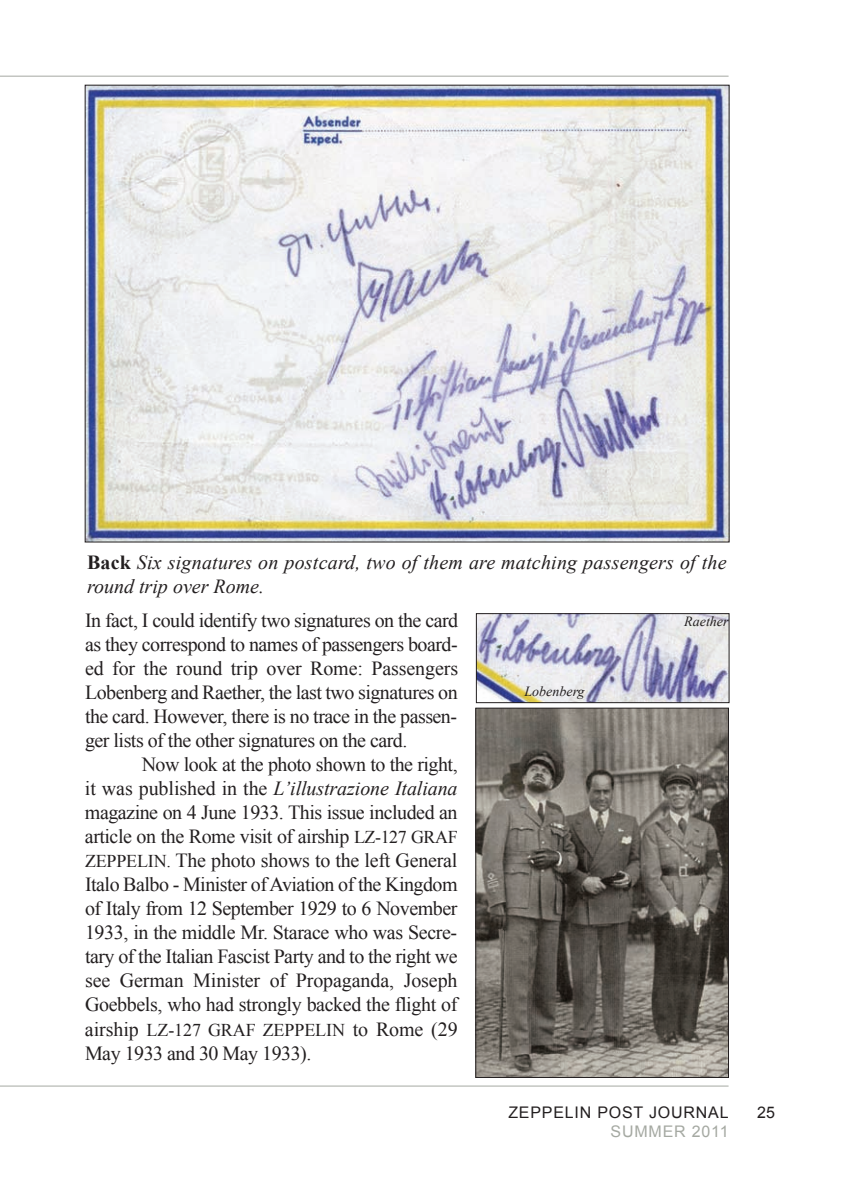
<style>
.page{position:relative;width:842px;height:1191px;background:#fff}
.page>*{position:absolute;margin:0;border:0;box-sizing:border-box;transform-origin:0 0}
.t1{font:20px/24px "Times New Roman";letter-spacing:-.025em;color:#231f20;text-align:justify}
.t2{font:italic 20px/24px "Times New Roman";letter-spacing:.01em;color:#231f20}
.t3{font:18px "Times New Roman";letter-spacing:-.005em;color:#231f20}
.t4{font:16px "Arial";letter-spacing:.05em;color:#231f20}
.t5{font:16px "Arial";letter-spacing:.05em;color:#a5a9a2}
.t6{font:italic 14px "Times New Roman";color:#231f20}
.s1{font-weight:700;font-style:normal}
.s2{font-style:italic}
.s3{font-size:18px}
.s4{font-size:20px}
</style>
<div class="page">
<hr style="left:0;top:76px;width:728px;height:1px;background:#a5a9a2">
<hr style="left:0;top:1085px;width:728px;height:1px;background:#a5a9a2">
<img style="left:87px;top:87px;width:640px;height:453px">
<img style="left:478px;top:615px;width:249px;height:85px">
<div style="left:476px;top:613px;width:253px;height:89px;border:1px solid #231f20"></div>
<img style="left:478px;top:710px;width:249px;height:365px">
<div style="left:476px;top:708px;width:253px;height:369px;border:1px solid #231f20"></div>
<p class="t2" style="left:87px;top:550px;width:641px"><span class="s1">Back</span> Six signatures on postcard, two of them are matching passengers of the round trip over Rome.</p>
<p class="t1" style="left:85px;top:608px;width:375px">in fact, i could identify two signatures on the card as they correspond to names of passengers board&shy;ed for the round trip over rome: passengers Lobenberg and raether, the last two signatures on the card. however, there is no trace in the passen&shy;ger lists of the other signatures on the card.</p>
<p class="t1" style="left:85px;top:752px;width:376px;text-indent:57px">now look at the photo shown to the right, it was published in the <span class="s2">L’illustrazione Italiana </span>magazine on 4 June 1933. this issue included an article on the rome visit of airship <span class="s3">LZ-127 Graf ZeppeLin.</span> the photo shows to the left General italo Balbo - Minister of aviation of the Kingdom of italy from 12 september 1929 to 6 november 1933, in the middle Mr. starace who was secre&shy;tary of the italian fascist party and to the right we see German Minister of propaganda, Joseph Goebbels, who had strongly backed the flight of</p>
<p class="t3" style="left:85px;top:1019px;width:374px"><span class="s4">airship</span> LZ-127 Graf ZeppeLin <span class="s4">to rome (29</span></p>
<p class="t1" style="left:85px;top:1040px;width:228px">May 1933 and 30 May 1933).</p>
<p class="t6" style="left:524px;top:683px;width:62px">Lobenberg</p>
<p class="t6" style="left:684px;top:613px;width:46px">Raether</p>
<p class="t4" style="left:508px;top:1103px;width:222px">ZEPPELIN POST JOURNAL</p>
<p class="t4" style="left:757px;top:1103px;width:19px">25</p>
<p class="t5" style="left:611px;top:1122px;width:119px">SUMMER 2011</p>
</div>
